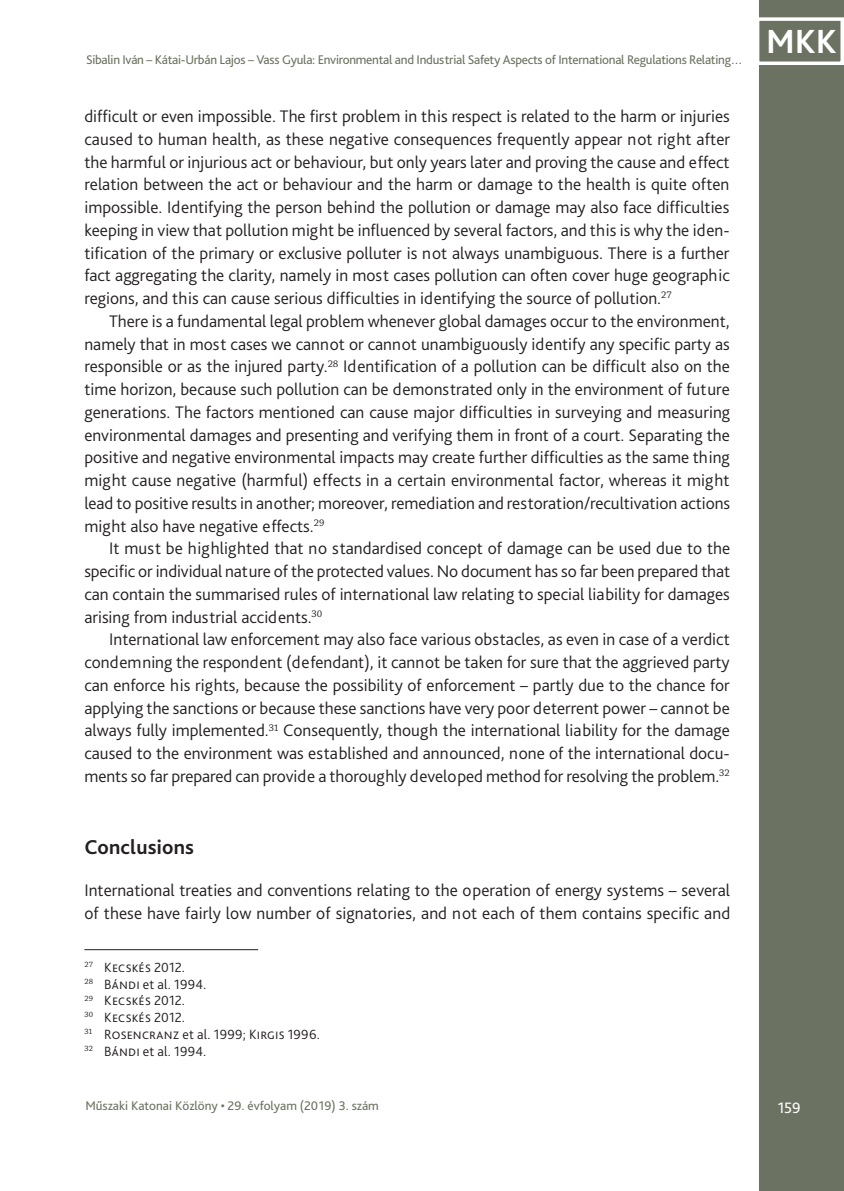
<style>
.page{position:relative;width:844px;height:1191px;background:#fff}
.page>*{position:absolute;margin:0;border:0;box-sizing:border-box;transform-origin:0 0}
.t1{font:700 35px "Bliss Pro";color:#fff}
.Címsor_1{font:700 21px "Bliss Pro";letter-spacing:.01em;color:#231f20}
.Szöveg{font:300 17.5px/22.8px "Bliss Pro";color:#231f20;text-align:justify}
.Szöveg_1st{font:300 17.5px/22.8px "Bliss Pro";color:#231f20;text-align:justify}
.Szöveg_1st___3_mm{font:300 17.5px/22.8px "Bliss Pro";letter-spacing:.005em;color:#231f20}
.t2{font:15.75px "Bliss Pro";color:#fff}
.Lábjegyzet{font:300 14px "Bliss Pro";letter-spacing:.01em;color:#231f20}
.t3{font:13.12px "Bliss Pro";letter-spacing:-.02em;color:#6c7261}
.t4{font:13.12px "Bliss Pro";color:#6c7261}
</style>
<div class="page">
<div style="left:759px;top:0;width:84px;height:1191px;background:#6c7261"></div>
<div style="left:755px;top:17px;width:88px;height:48px;border:4px solid #fff"></div>
<hr style="left:84px;top:949px;width:174px;height:1px;background:#231f20">
<p class="t3" style="left:86px;top:51px;width:658px">Sibalin Iván – Kátai-Urbán Lajos – Vass Gyula: Environmental and Industrial Safety Aspects of International Regulations Relating…</p>
<p class="Szöveg_1st" style="left:84px;top:104px;width:647px">difficult or even impossible. The first problem in this respect is related to the harm or injuries caused to human health, as these negative consequences frequently appear not right after the harmful or injurious act or behaviour, but only years later and proving the cause and effect relation between the act or behaviour and the harm or damage to the health is quite often impossible. Identifying the person behind the pollution or damage may also face difficulties keeping in view that pollution might be influenced by several factors, and this is why the iden&shy;tification of the primary or exclusive polluter is not always unambiguous. There is a further fact aggregating the clarity, namely in most cases pollution can often cover huge geographic regions, and this can cause serious difficulties in identifying the source of pollution.<sup>27</sup></p>
<p class="Szöveg" style="left:84px;top:309px;width:647px;text-indent:25px">There is a fundamental legal problem whenever global damages occur to the environment, namely that in most cases we cannot or cannot unambiguously identify any specific party as responsible or as the injured party.<sup>28</sup> Identification of a pollution can be difficult also on the time horizon, because such pollution can be demonstrated only in the environment of future generations. The factors mentioned can cause major difficulties in surveying and measuring environmental damages and presenting and verifying them in front of a court. Separating the positive and negative environmental impacts may create further difficulties as the same thing might cause negative (harmful) effects in a certain environmental factor, whereas it might lead to positive results in another; moreover, remediation and restoration/recultivation actions might also have negative effects.<sup>29</sup></p>
<p class="Szöveg" style="left:84px;top:537px;width:647px;text-indent:25px">It must be highlighted that no standardised concept of damage can be used due to the specific or individual nature of the protected values. No document has so far been prepared that can contain the summarised rules of international law relating to special liability for damages arising from industrial accidents.<sup>30</sup></p>
<p class="Szöveg" style="left:84px;top:628px;width:646px;text-indent:25px">International law enforcement may also face various obstacles, as even in case of a verdict condemning the respondent (defendant), it cannot be taken for sure that the aggrieved party can enforce his rights, because the possibility of enforcement – partly due to the chance for applying the sanctions or because these sanctions have very poor deterrent power – cannot be always fully implemented.<sup>31</sup> Consequently, though the international liability for the damage caused to the environment was established and announced, none of the international docu&shy;ments so far prepared can provide a thoroughly developed method for resolving the problem.<sup>32</sup></p>
<p class="Címsor_1" style="left:84px;top:833px;width:111px">Conclusions</p>
<p class="Szöveg_1st___3_mm" style="left:84px;top:878px;width:647px">International treaties and conventions relating to the operation of energy systems – several of these have fairly low number of signatories, and not each of them contains specific and</p>
<p class="Lábjegyzet" style="left:84px;top:958px;width:102px"><sup>27</sup> Kecskés 2012.</p>
<p class="Lábjegyzet" style="left:84px;top:975px;width:123px"><sup>28</sup> Bándi et al. 1994.</p>
<p class="Lábjegyzet" style="left:84px;top:992px;width:102px"><sup>29</sup> Kecskés 2012.</p>
<p class="Lábjegyzet" style="left:84px;top:1008px;width:102px"><sup>30</sup> Kecskés 2012.</p>
<p class="Lábjegyzet" style="left:84px;top:1025px;width:237px"><sup>31</sup> Rosencranz et al. 1999; Kirgis 1996.</p>
<p class="Lábjegyzet" style="left:84px;top:1042px;width:123px"><sup>32</sup> Bándi et al. 1994.</p>
<h1 class="t1" style="left:765px;top:20px;width:72px">MKK</h1>
<p class="t4" style="left:85px;top:1098px;width:295px">Műszaki Katonai Közlöny • 29. évfolyam (2019) 3. szám</p>
<p class="t2" style="left:777px;top:1098px;width:24px">159</p>
</div>
